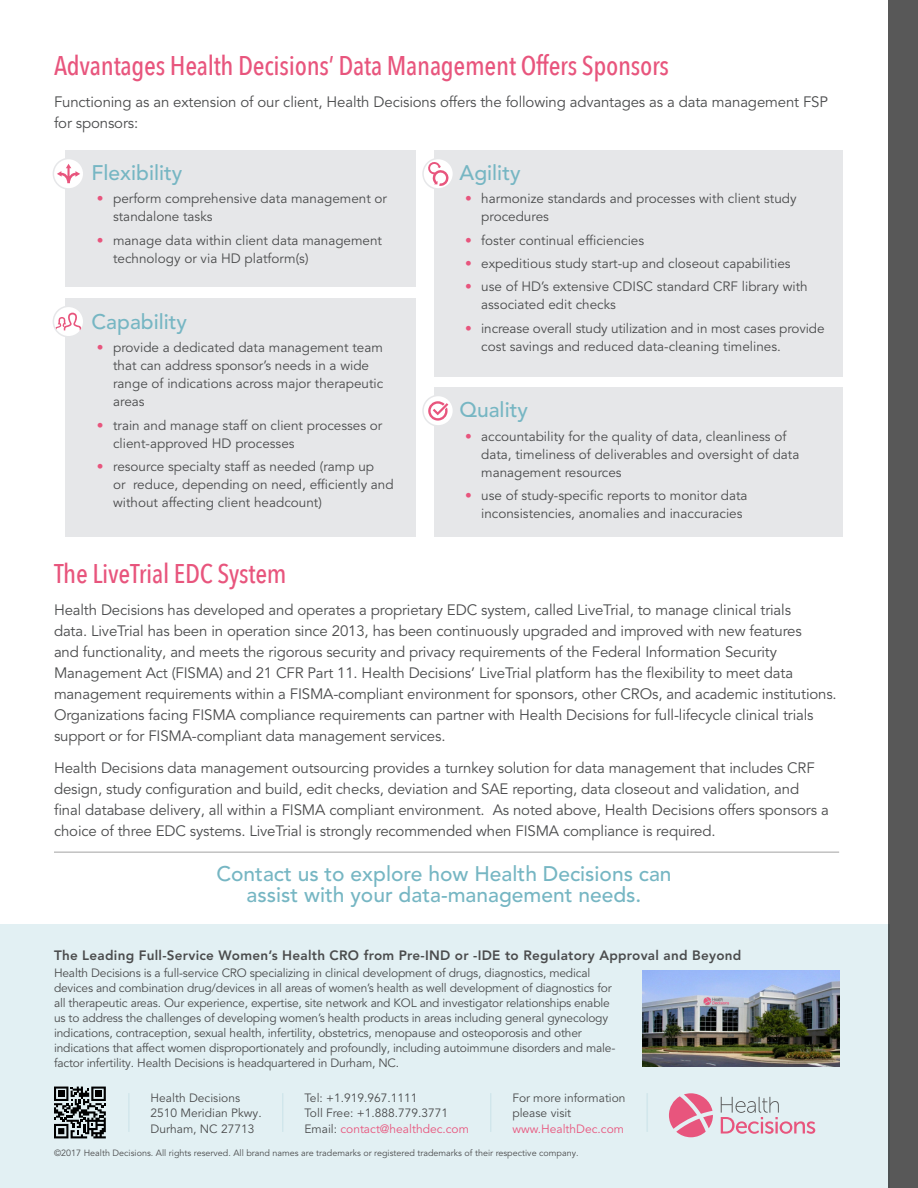
<style>
.page{position:relative;width:918px;height:1188px;background:#fff}
.page>*{position:absolute;margin:0;border:0;box-sizing:border-box;transform-origin:0 0}
.t1{font:500 27px "Avenir Next Condensed";letter-spacing:-.01em;color:#e8557d}
.t2{font:500 21px/21px "Avenir LT Pro";color:#76b6c3;text-align:center}
.t3{font:15px/21px "Avenir LT Pro";letter-spacing:-.01em;color:#4b4c4d}
.t4{font:13.5px/18px "Avenir LT Pro";color:#4b4c4d}
.t5{font:800 13.5px "Avenir LT Pro";letter-spacing:.02em;color:#4b4c4d}
.t6{font:12px/15px "Avenir LT Pro";letter-spacing:-.015em;color:#4b4c4d}
.t7{font:12px "Avenir LT Pro";color:#e8557d}
.t8{font:9px "Avenir LT Pro";color:#4b4c4d}
.s1{color:#e8557d}
</style>
<div class="page">
<div style="left:65px;top:150px;width:351px;height:136px;background:#e6e7e9"></div>
<div style="left:434px;top:150px;width:409px;height:227px;background:#e6e7e9"></div>
<div style="left:65px;top:298px;width:351px;height:239px;background:#e6e7e9"></div>
<div style="left:434px;top:388px;width:409px;height:149px;background:#e6e7e9"></div>
<div style="left:889px;top:0;width:29px;height:1188px;background:#585858"></div>
<div style="left:0;top:924px;width:889px;height:264px;background:#e2f0f3"></div>
<svg style="left:54px;top:1087px;width:52px;height:51px"></svg>
<svg style="left:721px;top:1097px;width:94px;height:37px"></svg>
<svg style="left:669px;top:1093px;width:44px;height:44px"></svg>
<hr style="left:282px;top:1093px;width:2px;height:39px;background:#c5e1e7">
<hr style="left:128px;top:1093px;width:2px;height:39px;background:#c5e1e7">
<hr style="left:490px;top:1093px;width:2px;height:39px;background:#c5e1e7">
<hr style="left:647px;top:1093px;width:1px;height:39px;background:#c5e1e7">
<img style="left:643px;top:971px;width:197px;height:95px">
<hr style="left:54px;top:852px;width:785px;height:1px;background:#585858">
<div style="left:53px;top:159px;width:31px;height:30px;background:#fff;border-radius:50%"></div>
<div style="left:53px;top:158px;width:32px;height:32px;border:2px solid #e6e7e9;border-radius:50%"></div>
<svg style="left:57px;top:164px;width:23px;height:19px"></svg>
<svg style="left:53px;top:306px;width:31px;height:31px"></svg>
<div style="left:53px;top:306px;width:32px;height:32px;border:2px solid #e6e7e9;border-radius:50%"></div>
<svg style="left:56px;top:313px;width:25px;height:18px"></svg>
<div style="left:423px;top:159px;width:30px;height:30px;background:#fff;border-radius:50%"></div>
<div style="left:422px;top:158px;width:32px;height:32px;border:2px solid #e6e7e9;border-radius:50%"></div>
<svg style="left:427px;top:161px;width:22px;height:25px"></svg>
<div style="left:423px;top:395px;width:30px;height:31px;background:#fff;border-radius:50%"></div>
<div style="left:422px;top:395px;width:32px;height:32px;border:2px solid #e6e7e9;border-radius:50%"></div>
<svg style="left:428px;top:401px;width:20px;height:20px"></svg>
<h1 class="t1" style="left:54px;top:49px;width:617px">Advantages Health Decisions’ Data Management Offers Sponsors</h1>
<p class="t3" style="left:54px;top:91px;width:776px">Functioning as an extension of our client, Health Decisions offers the following advantages as a data management FSP for sponsors:</p>
<h2 class="t2" style="left:92px;top:163px;width:92px">Flexibility</h2>
<p class="t4" style="left:113px;top:190px;width:276px;text-indent:-16px"><span class="s1">•</span> perform comprehensive data management or standalone tasks</p>
<p class="t4" style="left:113px;top:231px;width:271px;text-indent:-16px"><span class="s1">•</span> manage data within client data management technology or via HD platform(s)</p>
<h2 class="t2" style="left:92px;top:312px;width:97px">Capability</h2>
<p class="t4" style="left:113px;top:339px;width:272px;text-indent:-16px"><span class="s1">•</span> provide a dedicated data management team that can address sponsor’s needs in a wide range of indications across major therapeutic areas</p>
<p class="t4" style="left:113px;top:416px;width:271px;text-indent:-16px"><span class="s1">•</span> train and manage staff on client processes or client-approved HD processes</p>
<p class="t4" style="left:113px;top:458px;width:282px;text-indent:-16px"><span class="s1">•</span> resource specialty staff as needed (ramp up<br>or reduce, depending on need, efficiently and without affecting client headcount)</p>
<h2 class="t2" style="left:460px;top:163px;width:63px">Agility</h2>
<p class="t4" style="left:481px;top:190px;width:317px;text-indent:-16px"><span class="s1">•</span> harmonize standards and processes with client study procedures</p>
<p class="t4" style="left:465px;top:231px;width:181px"><span class="s1">•</span> foster continual efficiencies</p>
<p class="t4" style="left:465px;top:255px;width:327px"><span class="s1">•</span> expeditious study start-up and closeout capabilities</p>
<p class="t4" style="left:481px;top:278px;width:328px;text-indent:-16px"><span class="s1">•</span> use of HD’s extensive CDISC standard CRF library with associated edit checks</p>
<p class="t4" style="left:481px;top:319px;width:345px;text-indent:-16px"><span class="s1">•</span> increase overall study utilization and in most cases provide cost savings and reduced data-cleaning timelines.</p>
<h2 class="t2" style="left:460px;top:400px;width:70px">Quality</h2>
<p class="t4" style="left:481px;top:427px;width:320px;text-indent:-16px"><span class="s1">•</span> accountability for the quality of data, cleanliness of data, timeliness of deliverables and oversight of data management resources</p>
<p class="t4" style="left:481px;top:487px;width:268px;text-indent:-16px"><span class="s1">•</span> use of study-specific reports to monitor data inconsistencies, anomalies and inaccuracies</p>
<h1 class="t1" style="left:54px;top:558px;width:234px">The LiveTrial EDC System</h1>
<p class="t3" style="left:54px;top:600px;width:784px">Health Decisions has developed and operates a proprietary EDC system, called LiveTrial, to manage clinical trials<br>data. LiveTrial has been in operation since 2013, has been continuously upgraded and improved with new features<br>and functionality, and meets the rigorous security and privacy requirements of the Federal Information Security Management Act (FISMA) and 21 CFR Part 11. Health Decisions’ LiveTrial platform has the flexibility to meet data management requirements within a FISMA-compliant environment for sponsors, other CROs, and academic institutions.<br>Organizations facing FISMA compliance requirements can partner with Health Decisions for full-lifecycle clinical trials support or for FISMA-compliant data management services.</p>
<p class="t3" style="left:54px;top:758px;width:776px">Health Decisions data management outsourcing provides a turnkey solution for data management that includes CRF design, study configuration and build, edit checks, deviation and SAE reporting, data closeout and validation, and final database delivery, all within a FISMA compliant environment. As noted above, Health Decisions offers sponsors a choice of three EDC systems. LiveTrial is strongly recommended when FISMA compliance is required.</p>
<h2 class="t2" style="left:216px;top:863px;width:457px">Contact us to explore how Health Decisions can assist with your data-management needs.</h2>
<p class="t5" style="left:54px;top:947px;width:689px">The Leading Full-Service Women’s Health CRO from Pre-IND or -IDE to Regulatory Approval and Beyond</p>
<p class="t6" style="left:54px;top:966px;width:563px">Health Decisions is a full-service CRO specializing in clinical development of drugs, diagnostics, medical devices and combination drug/devices in all areas of women’s health as well development of diagnostics for all therapeutic areas. Our experience, expertise, site network and KOL and investigator relationships enable us to address the challenges of developing women’s health products in areas including general gynecology indications, contraception, sexual health, infertility, obstetrics, menopause and osteoporosis and other indications that affect women disproportionately and profoundly, including autoimmune disorders and male&shy;factor infertility. Health Decisions is headquartered in Durham, NC.</p>
<p class="t6" style="left:151px;top:1090px;width:113px;line-height:15.8px">Health Decisions<br>2510 Meridian Pkwy.<br>Durham, NC 27713</p>
<p class="t8" style="left:54px;top:1147px;width:526px">©2017 Health Decisions. All rights reserved. All brand names are trademarks or registered trademarks of their respective company.</p>
<p class="t6" style="left:512px;top:1090px;width:115px;line-height:15.8px">For more information please visit</p>
<p class="t7" style="left:512px;top:1122px;width:113px">www.HealthDec.com</p>
<p class="t6" style="left:304px;top:1090px;width:166px;line-height:15.8px">Tel: +1.919.967.1111<br>Toll Free: +1.888.779.3771<br>Email: <span class="s1">contact@healthdec.com</span></p>
</div>
